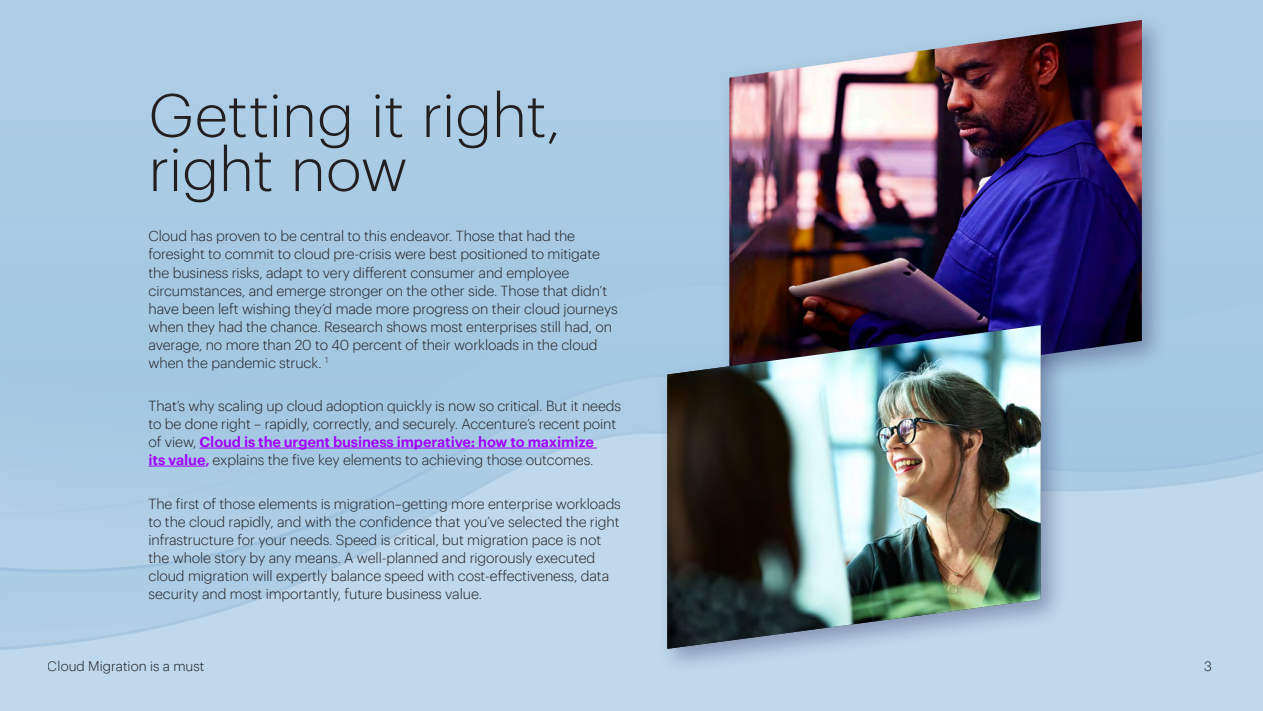
<style>
.page{position:relative;width:1263px;height:711px;background:#fff}
.page>*{position:absolute;margin:0;border:0;box-sizing:border-box;transform-origin:0 0}
.t1{font:300 60px/54px "Graphik";letter-spacing:-.005em;color:#231f20}
.Body{font:300 14.25px/18px "Graphik";letter-spacing:-.01em;color:#231f20}
.t2{font:300 13.5px "Graphik";color:#231f20}
.s1{font-weight:600;color:#a100ff}
</style>
<div class="page">
<div style="left:0;top:0;width:1263px;height:710px;background:linear-gradient(to bottom,#a4c8e3,#b8d4e9)"></div>
<hr style="left:200px;top:447px;width:397px;height:1px;background:#a100ff">
<hr style="left:148px;top:465px;width:57px;height:1px;background:#a100ff">
<div style="left:720px;top:12px;width:449px;height:412px;background:#323264;opacity:.4"></div>
<img style="left:729px;top:20px;width:413px;height:378px">
<div style="left:658px;top:317px;width:409px;height:357px;background:#323264;opacity:.4"></div>
<img style="left:667px;top:325px;width:374px;height:323px">
<p class="t1" style="left:149px;top:83px;width:414px">Getting it right, right now</p>
<p class="Body" style="left:148px;top:226px;width:471px">Cloud has proven to be central to this endeavor. Those that had the foresight to commit to cloud pre-crisis were best positioned to mitigate the business risks, adapt to very different consumer and employee circumstances, and emerge stronger on the other side. Those that didn’t have been left wishing they’d made more progress on their cloud journeys when they had the chance. Research shows most enterprises still had, on average, no more than 20 to 40 percent of their workloads in the cloud when the pandemic struck. <sup>1</sup></p>
<p class="Body" style="left:148px;top:395px;width:474px">That’s why scaling up cloud adoption quickly is now so critical. But it needs to be done right – rapidly, correctly, and securely. Accenture’s recent point of view, <span class="s1">Cloud is the urgent business imperative: how to maximize<br>its value,</span> explains the five key elements to achieving those outcomes.</p>
<p class="Body" style="left:148px;top:493px;width:474px">The first of those elements is migration–getting more enterprise workloads to the cloud rapidly, and with the confidence that you’ve selected the right infrastructure for your needs. Speed is critical, but migration pace is not the whole story by any means. A well-planned and rigorously executed cloud migration will expertly balance speed with cost-effectiveness, data security and most importantly, future business value.</p>
<p class="t2" style="left:48px;top:655px;width:158px">Cloud Migration is a must</p>
<p class="t2" style="left:1204px;top:655px;width:9px">3</p>
</div>
